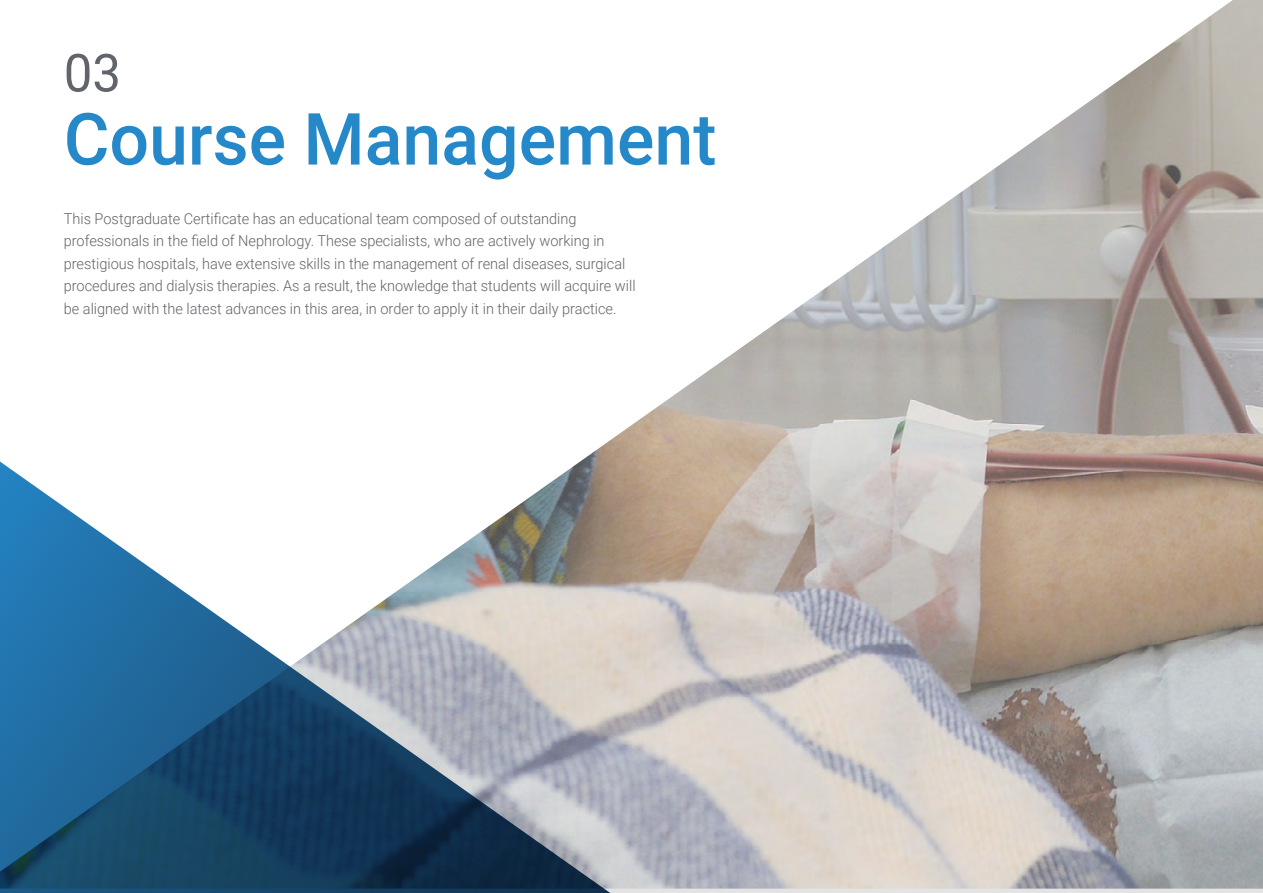
<style>
.page{position:relative;width:1263px;height:893px;background:#fff}
.page>*{position:absolute;margin:0;border:0;box-sizing:border-box;transform-origin:0 0}
.t1{font:500 72px "Roboto";color:#2488c9}
.t2{font:52.5px "Roboto";color:#61646a}
.t3{font:300 15px/22.5px "Roboto";color:#61646a}
</style>
<div class="page">
<img style="left:602px;top:0;width:661px;height:889px">
<svg style="left:0;top:446px;width:640px;height:447px"></svg>
<h2 class="t2" style="left:64px;top:36px;width:59px">03</h2>
<h1 class="t1" style="left:64px;top:89px;width:654px">Course Management</h1>
<p class="t3" style="left:64px;top:207px;width:573px">This Postgraduate Certificate has an educational team composed of outstanding professionals in the field of Nephrology. These specialists, who are actively working in prestigious hospitals, have extensive skills in the management of renal diseases, surgical procedures and dialysis therapies. As a result, the knowledge that students will acquire will be aligned with the latest advances in this area, in order to apply it in their daily practice.</p>
</div>
